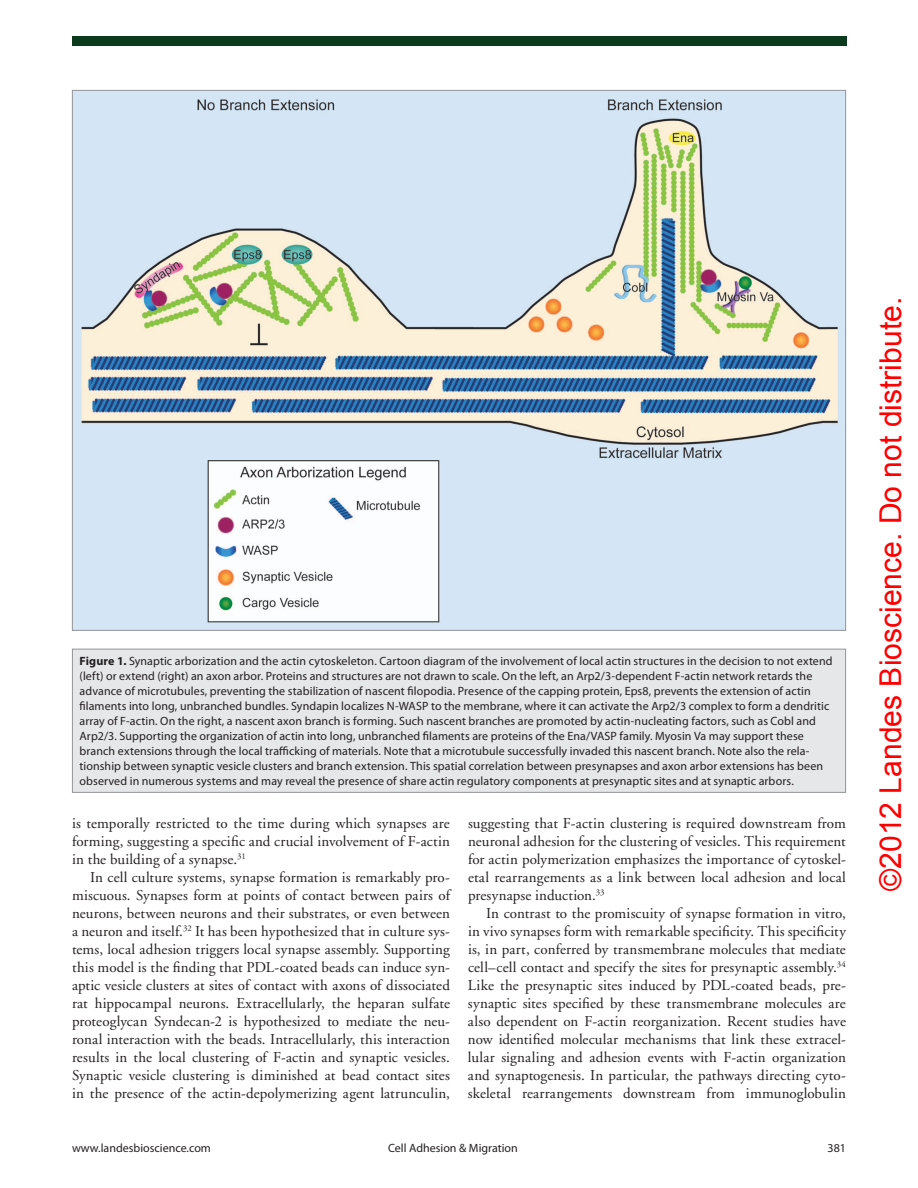
<style>
.page{position:relative;width:918px;height:1188px;background:#fff}
.page>*{position:absolute;margin:0;border:0;box-sizing:border-box;transform-origin:0 0}
.t1{font:30.15px "Arial";color:#f00}
.t2{font:15px/18px "Adobe Garamond";letter-spacing:.01em;color:#231f20;text-align:justify}
.t3{font:12px/15px "Myriad Pro";letter-spacing:.01em;color:#231f20}
.s1{font-weight:700}
</style>
<div class="page">
<div style="left:72px;top:36px;width:774px;height:10px;background:#0b3b1c"></div>
<img style="left:74px;top:92px;width:770px;height:537px">
<div style="left:72px;top:649px;width:774px;height:143px;background:#e6e7e9"></div>
<div style="left:72px;top:649px;width:774px;height:144px;border:1px solid #939598"></div>
<p class="t3" style="left:80px;top:654px;width:755px"><span class="s1">Figure 1.</span> Synaptic arborization and the actin cytoskeleton. Cartoon diagram of the involvement of local actin structures in the decision to not extend (left) or extend (right) an axon arbor. Proteins and structures are not drawn to scale. On the left, an Arp2/3-dependent F-actin network retards the advance of microtubules, preventing the stabilization of nascent filopodia. Presence of the capping protein, Eps8, prevents the extension of actin filaments into long, unbranched bundles. Syndapin localizes N-WA SP to the membrane, where it can activate the Arp2/3 complex to form a dendritic array of F-actin. On the right, a nascent axon branch is forming. Such nascent branches are promoted by actin-nucleating factors, such as Cobl and Arp2/3. Supporting the organization of actin into long, unbranched filaments are proteins of the Ena/VA SP family. Myosin Va may support these branch extensions through the local trafficking of materials. Note that a microtubule successfully invaded this nascent branch. Note also the rela&shy;tionship between synaptic vesicle clusters and branch extension. This spatial correlation between presynapses and axon arbor extensions has been observed in numerous systems and may reveal the presence of share actin regulatory components at presynaptic sites and at synaptic arbors.</p>
<p class="t2" style="left:72px;top:815px;width:379px">is temporally restricted to the time during which synapses are forming, suggesting a specific and crucial involvement of F-actin in the building of a synapse.<sup>31</sup></p>
<p class="t2" style="left:72px;top:869px;width:380px;text-indent:18px">In cell culture systems, synapse formation is remarkably pro&shy;miscuous. Synapses form at points of contact between pairs of neurons, between neurons and their substrates, or even between a neuron and itself.<sup>32</sup> It has been hypothesized that in culture sys&shy;tems, local adhesion triggers local synapse assembly. Supporting this model is the finding that PDL-coated beads can induce syn&shy;aptic vesicle clusters at sites of contact with axons of dissociated rat hippocampal neurons. Extracellularly, the heparan sulfate proteoglycan Syndecan-2 is hypothesized to mediate the neu&shy;ronal interaction with the beads. Intracellularly, this interaction results in the local clustering of F-actin and synaptic vesicles.<br>Synaptic vesicle clustering is diminished at bead contact sites in the presence of the actin-depolymerizing agent latrunculin,</p>
<p class="t2" style="left:468px;top:815px;width:379px">suggesting that F-actin clustering is required downstream from neuronal adhesion for the clustering of vesicles. This requirement for actin polymerization emphasizes the importance of cytoskel&shy;etal rearrangements as a link between local adhesion and local presynapse induction.<sup>33</sup></p>
<p class="t2" style="left:468px;top:905px;width:379px;text-indent:18px">In contrast to the promiscuity of synapse formation in vitro, in vivo synapses form with remarkable specificity. This specificity is, in part, conferred by transmembrane molecules that mediate cell–cell contact and specify the sites for presynaptic assembly.<sup>34<br></sup>Like the presynaptic sites induced by PDL-coated beads, pre&shy;synaptic sites specified by these transmembrane molecules are also dependent on F-actin reorganization. Recent studies have now identified molecular mechanisms that link these extracel&shy;lular signaling and adhesion events with F-actin organization and synaptogenesis. In particular, the pathways directing cyto&shy;skeletal rearrangements downstream from immunoglobulin</p>
<p class="t3" style="left:72px;top:1140px;width:140px">www.landesbioscience.com</p>
<p class="t3" style="left:388px;top:1140px;width:131px">Cell Adhesion &amp; Migration</p>
<p class="t3" style="left:828px;top:1140px;width:20px">381</p>
<h1 class="t1" style="left:871px;top:891px;width:595px;rotate:-90deg">©2012 Landes Bioscience. Do not distribute.</h1>
</div>
